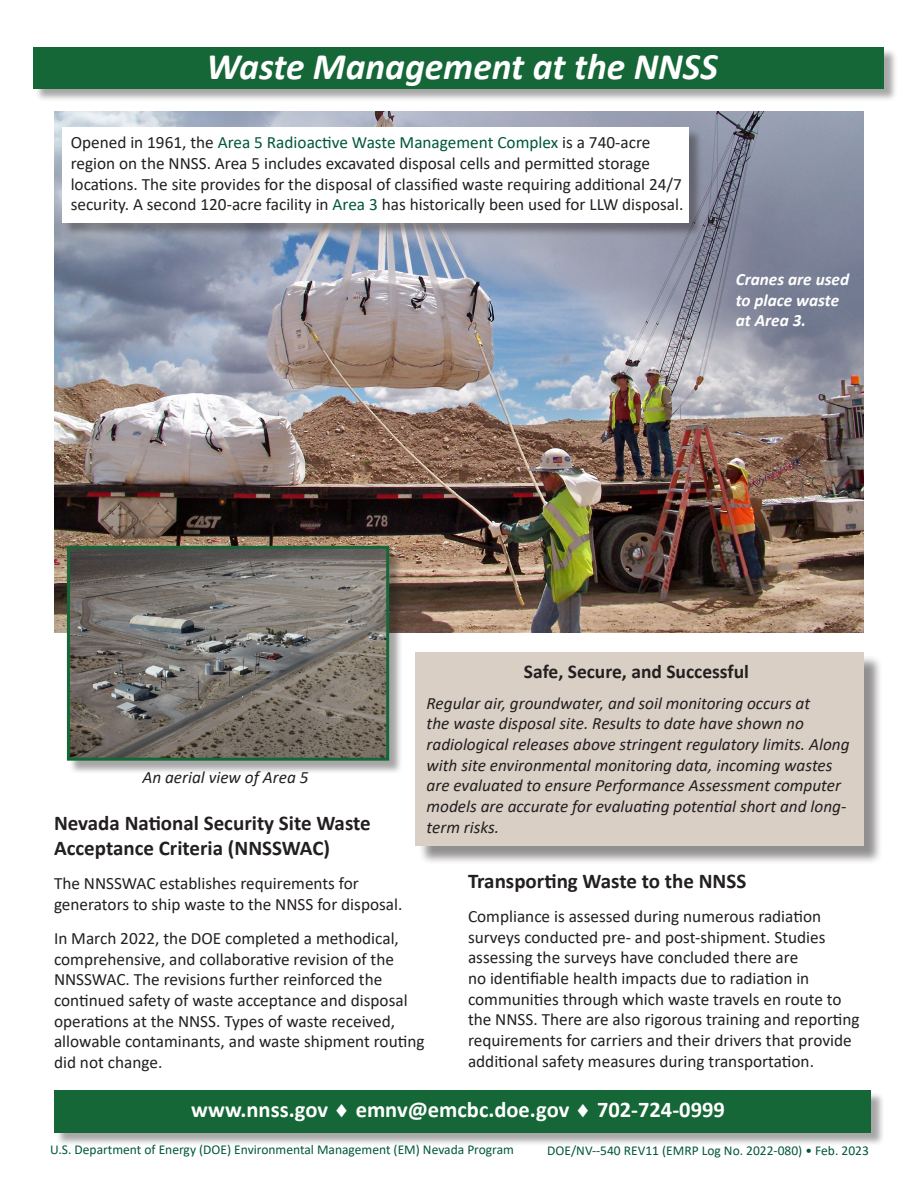
<style>
.page{position:relative;width:918px;height:1188px;background:#fff}
.page>*{position:absolute;margin:0;border:0;box-sizing:border-box;transform-origin:0 0}
.t1{font:italic 700 37.5px "Calibri";color:#fff}
.t2{font:700 22.5px "Calibri";color:#fff}
.t3{font:700 21px/25.2px "Calibri";color:#231f20}
.t4{font:700 19.5px "Calibri";color:#231f20}
.t5{font:17.25px/20.7px "Calibri";color:#231f20}
.t6{font:italic 17.25px/20.7px "Calibri";color:#231f20}
.t7{font:italic 700 17.25px/20.7px "Calibri";color:#fff}
.t8{font:13.5px "Calibri";color:#00573c}
.s1{color:#00573c}
</style>
<div class="page">
<div style="left:35px;top:49px;width:863px;height:53px;background:#231f20;opacity:.4"></div>
<div style="left:34px;top:47px;width:850px;height:42px;background:#166737"></div>
<div style="left:55px;top:1091px;width:829px;height:55px;background:#231f20;opacity:.4"></div>
<div style="left:54px;top:1090px;width:817px;height:43px;background:#166737"></div>
<img style="left:54px;top:111px;width:810px;height:522px">
<div style="left:64px;top:129px;width:638px;height:107px;background:#231f20;opacity:.4"></div>
<div style="left:62px;top:127px;width:627px;height:95px;background:#fff"></div>
<div style="left:418px;top:655px;width:465px;height:210px;background:#231f20;opacity:.5"></div>
<div style="left:416px;top:652px;width:448px;height:194px;background:#dacfc5"></div>
<div style="left:68px;top:547px;width:335px;height:227px;background:#231f20;opacity:.4"></div>
<img style="left:71px;top:550px;width:314px;height:207px">
<div style="left:67px;top:546px;width:322px;height:215px;border:3px solid #166737"></div>
<p class="t1" style="left:207px;top:40px;width:513px">Waste Management at the NNSS</p>
<p class="t5" style="left:71px;top:132px;width:614px">Opened in 1961, the <span class="s1">Area 5 Radioactive Waste Management Complex</span> is a 740-acre region on the NNSS. Area 5 includes excavated disposal cells and permitted storage locations. The site provides for the disposal of classified waste requiring additional 24/7 security. A second 120-acre facility in <span class="s1">Area 3</span> has historically been used for LLW disposal.</p>
<p class="t7" style="left:736px;top:268px;width:115px">Cranes are used to place waste at Area 3.</p>
<p class="t4" style="left:524px;top:658px;width:227px">Safe, Secure, and Successful</p>
<p class="t6" style="left:427px;top:692px;width:425px">Regular air, groundwater, and soil monitoring occurs at<br>the waste disposal site. Results to date have shown no radiological releases above stringent regulatory limits. Along with site environmental monitoring data, incoming wastes are evaluated to ensure Performance Assessment computer models are accurate for evaluating potential short and long&shy;term risks.</p>
<p class="t6" style="left:142px;top:767px;width:168px">An aerial view of Area 5</p>
<p class="t3" style="left:54px;top:810px;width:318px">Nevada National Security Site Waste<br>Acceptance Criteria (NNSSWAC)</p>
<p class="t5" style="left:54px;top:873px;width:350px">The NNSSWAC establishes requirements for generators to ship waste to the NNSS for disposal.</p>
<p class="t5" style="left:54px;top:927px;width:372px">In March 2022, the DOE completed a methodical, comprehensive, and collaborative revision of the NNSSWAC. The revisions further reinforced the continued safety of waste acceptance and disposal operations at the NNSS. Types of waste received, allowable contaminants, and waste shipment routing did not change.</p>
<p class="t3" style="left:468px;top:868px;width:280px">Transporting Waste to the NNSS</p>
<p class="t5" style="left:468px;top:905px;width:393px">Compliance is assessed during numerous radiation surveys conducted pre- and post-shipment. Studies assessing the surveys have concluded there are<br>no identifiable health impacts due to radiation in communities through which waste travels en route to the NNSS. There are also rigorous training and reporting requirements for carriers and their drivers that provide additional safety measures during transportation.</p>
<p class="t2" style="left:191px;top:1093px;width:535px">www.nnss.gov ♦ emnv@emcbc.doe.gov ♦ 702-724-0999</p>
<p class="t8" style="left:50px;top:1140px;width:465px">U.S. Department of Energy (DOE) Environmental Management (EM) Nevada Program</p>
<p class="t8" style="left:547px;top:1142px;width:323px">DOE/NV--540 REV11 (EMRP Log No. 2022-080) • Feb. 2023</p>
</div>
